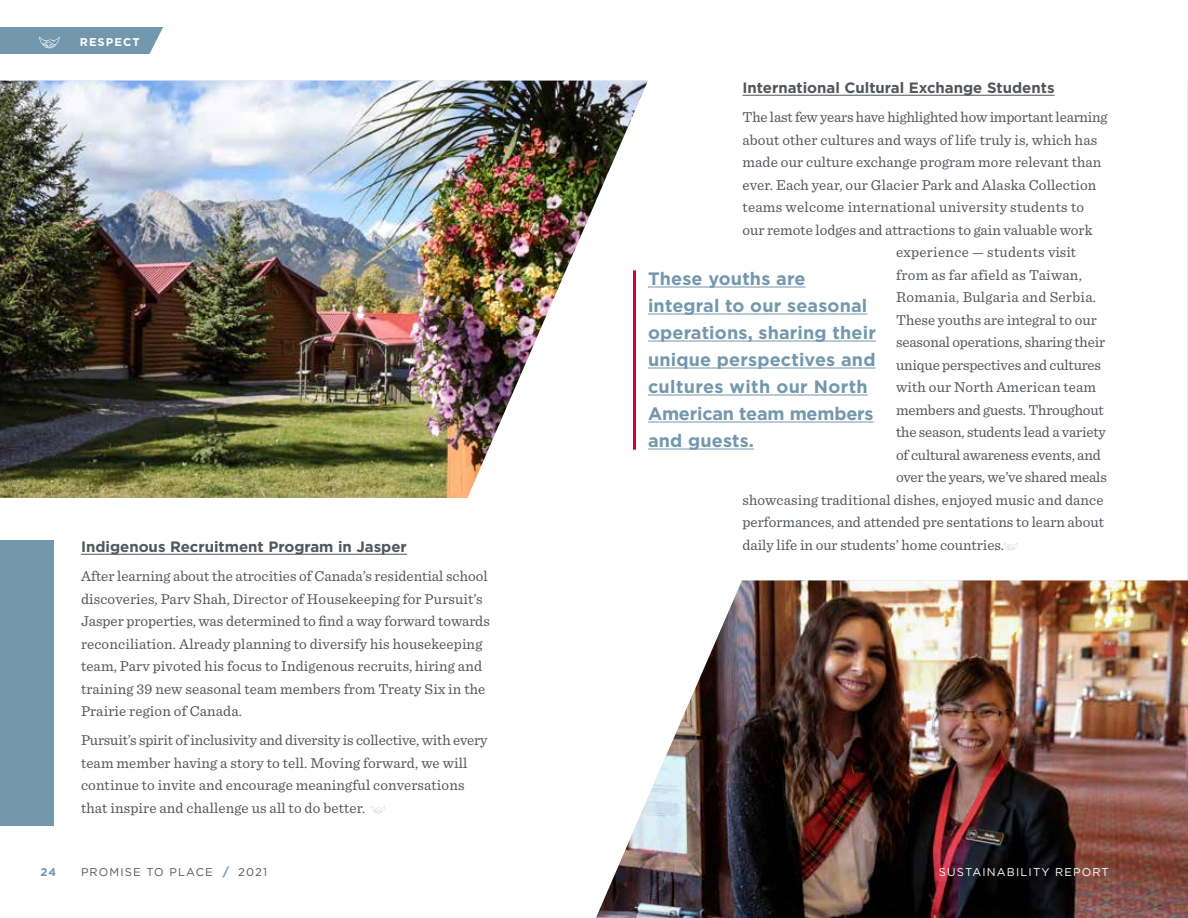
<style>
.page{position:relative;width:1188px;height:918px;background:#fff}
.page>*{position:absolute;margin:0;border:0;box-sizing:border-box;transform-origin:0 0}
.t1{font:700 18px/27px "Gotham";letter-spacing:.01em;color:#7398ad}
.t2{font:15px/22.5px "Sentinel";letter-spacing:.005em;color:#53565a}
.t3{font:700 15px "Gotham";color:#53565a}
.t4{font:11.25px "Gotham";letter-spacing:.1em;color:#fff}
.t5{font:11.25px "Gotham";letter-spacing:.1em;color:#53565a}
.t6{font:700 11.25px "Gotham";letter-spacing:.095em;color:#fff}
.t7{font:700 11.25px "Gotham";color:#7398ad}
.s1{font-weight:700;font-size:12px;color:#7398ad}
</style>
<div class="page">
<hr style="left:1187px;top:81px;width:1px;height:790px;background:#d1d3d4">
<hr style="left:742px;top:95px;width:313px;height:1px;background:#53565a">
<svg style="left:1004px;top:542px;width:14px;height:9px"></svg>
<hr style="left:81px;top:554px;width:326px;height:1px;background:#53565a">
<svg style="left:371px;top:806px;width:14px;height:8px"></svg>
<img style="left:0;top:81px;width:648px;height:417px">
<img style="left:596px;top:580px;width:592px;height:338px">
<hr style="left:648px;top:287px;width:157px;height:1px;background:#7398ad">
<hr style="left:648px;top:314px;width:219px;height:1px;background:#7398ad">
<hr style="left:648px;top:341px;width:228px;height:1px;background:#7398ad">
<hr style="left:648px;top:368px;width:227px;height:1px;background:#7398ad">
<hr style="left:648px;top:395px;width:220px;height:1px;background:#7398ad">
<hr style="left:648px;top:422px;width:226px;height:1px;background:#7398ad">
<hr style="left:648px;top:449px;width:106px;height:1px;background:#7398ad">
<hr style="left:633px;top:270px;width:3px;height:180px;background:#d50032">
<div style="left:0;top:540px;width:54px;height:285px;background:#7398ad"></div>
<svg style="left:0;top:27px;width:163px;height:27px;background:#7a9db1"></svg>
<p class="t6" style="left:80px;top:34px;width:61px">RESPECT</p>
<p class="t3" style="left:742px;top:78px;width:314px">International Cultural Exchange Students</p>
<p class="t2" style="left:742px;top:105px;width:367px">The last few years have highlighted how important learning</p>
<p class="t2" style="left:742px;top:128px;width:356px">about other cultures and ways of life truly is, which has</p>
<p class="t2" style="left:742px;top:150px;width:360px">made our culture exchange program more relevant than</p>
<p class="t2" style="left:742px;top:173px;width:355px">ever. Each year, our Glacier Park and Alaska Collection</p>
<p class="t2" style="left:742px;top:195px;width:343px">teams welcome international university students to</p>
<p class="t2" style="left:742px;top:218px;width:352px">our remote lodges and attractions to gain valuable work</p>
<p class="t2" style="left:896px;top:240px;width:182px">experience — students visit</p>
<p class="t2" style="left:896px;top:263px;width:187px">from as far afield as Taiwan,</p>
<p class="t2" style="left:896px;top:285px;width:202px">Romania, Bulgaria and Serbia.</p>
<p class="t2" style="left:896px;top:308px;width:202px">These youths are integral to our</p>
<p class="t2" style="left:896px;top:330px;width:210px">seasonal operations, sharing their</p>
<p class="t2" style="left:896px;top:353px;width:207px">unique perspectives and cultures</p>
<p class="t2" style="left:896px;top:375px;width:202px">with our North American team</p>
<p class="t2" style="left:896px;top:398px;width:209px">members and guests. Throughout</p>
<p class="t2" style="left:896px;top:420px;width:211px">the season, students lead a variety</p>
<p class="t2" style="left:896px;top:443px;width:206px">of cultural awareness events, and</p>
<p class="t2" style="left:896px;top:465px;width:212px">over the years, we’ve shared meals</p>
<p class="t2" style="left:742px;top:488px;width:363px">showcasing traditional dishes, enjoyed music and dance</p>
<p class="t2" style="left:742px;top:510px;width:363px">performances, and attended pre sentations to learn about</p>
<p class="t1" style="left:648px;top:265px;width:229px">These youths are integral to our seasonal operations, sharing their unique perspectives and cultures with our North<br>American team members and guests.</p>
<p class="t3" style="left:81px;top:537px;width:327px">Indigenous Recruitment Program in Jasper</p>
<p class="t2" style="left:742px;top:533px;width:263px">daily life in our students’ home countries.</p>
<p class="t2" style="left:81px;top:564px;width:410px">After learning about the atrocities of Canada’s residential school discoveries, Parv Shah, Director of Housekeeping for Pursuit’s Jasper properties, was determined to find a way forward towards reconciliation. Already planning to diversify his housekeeping team, Parv pivoted his focus to Indigenous recruits, hiring and training 39 new seasonal team members from Treaty Six in the Prairie region of Canada.</p>
<p class="t2" style="left:81px;top:728px;width:408px">Pursuit’s spirit of inclusivity and diversity is collective, with every team member having a story to tell. Moving forward, we will continue to invite and encourage meaningful conversations that inspire and challenge us all to do better.</p>
<p class="t7" style="left:41px;top:864px;width:17px">24</p>
<p class="t5" style="left:81px;top:864px;width:188px">PROMISE TO PLACE <span class="s1">/</span> 2021</p>
<p class="t4" style="left:939px;top:864px;width:171px">SUSTAINABILITY REPORT</p>
</div>
